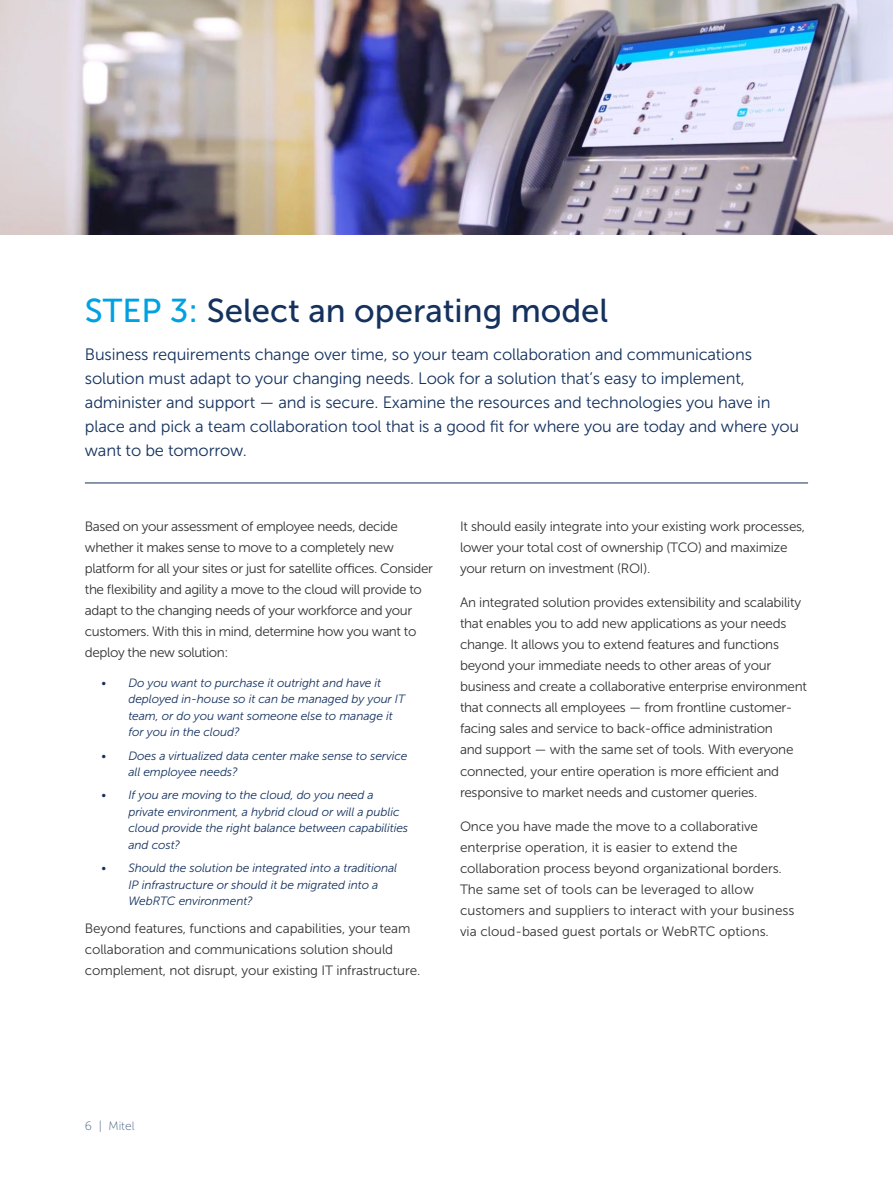
<style>
.page{position:relative;width:893px;height:1187px;background:#fff}
.page>*{position:absolute;margin:0;border:0;box-sizing:border-box;transform-origin:0 0}
.t1{font:33px "Museo Sans 500";color:#15325f}
.t2{font:16.5px/24px "Museo Sans 300";letter-spacing:-.01em;color:#15325f}
.t3{font:13.5px/21px "Museo Sans 300";letter-spacing:-.02em;color:#333}
.t4{font:13.5px/21px "Museo Sans 300";color:#333}
.t5{font:italic 12px/16.5px "Museo Sans 300";letter-spacing:-.01em;color:#15325f}
.t6{font:12px "Museo Sans 100";color:#445b7f}
.s1{color:#00a1e0}
</style>
<div class="page">
<hr style="left:85px;top:482px;width:723px;height:1px;background:#15325f">
<img style="left:0;top:0;width:893px;height:234px">
<h1 class="t1" style="left:85px;top:293px;width:525px"><span class="s1">STEP 3:</span> Select an operating model</h1>
<p class="t2" style="left:85px;top:342px;width:716px">Business requirements change over time, so your team collaboration and communications solution must adapt to your changing needs. Look for a solution that’s easy to implement, administer and support — and is secure. Examine the resources and technologies you have in place and pick a team collaboration tool that is a good fit for where you are today and where you want to be tomorrow.</p>
<p class="t3" style="left:85px;top:515px;width:350px">Based on your assessment of employee needs, decide whether it makes sense to move to a completely new platform for all your sites or just for satellite offices. Consider the flexibility and agility a move to the cloud will provide to adapt to the changing needs of your workforce and your customers. With this in mind, determine how you want to deploy the new solution:</p>
<p class="t5" style="left:128px;top:674px;width:278px;text-indent:-27px">• Do you want to purchase it outright and have it deployed in-house so it can be managed by your IT team, or do you want someone else to manage it for you in the cloud?</p>
<p class="t5" style="left:128px;top:747px;width:281px;text-indent:-27px">• Does a virtualized data center make sense to service all employee needs?</p>
<p class="t5" style="left:128px;top:787px;width:281px;text-indent:-27px">• If you are moving to the cloud, do you need a private environment, a hybrid cloud or will a public cloud provide the right balance between capabilities and cost?</p>
<p class="t5" style="left:128px;top:859px;width:270px;text-indent:-27px">• Should the solution be integrated into a traditional<br>IP infrastructure or should it be migrated into a<br>WebRTC environment?</p>
<p class="t3" style="left:85px;top:917px;width:337px">Beyond features, functions and capabilities, your team collaboration and communications solution should complement, not disrupt, your existing IT infrastructure.</p>
<p class="t3" style="left:460px;top:515px;width:347px">It should easily integrate into your existing work processes, lower your total cost of ownership (TCO) and maximize your return on investment (ROI).</p>
<p class="t3" style="left:460px;top:592px;width:348px">An integrated solution provides extensibility and scalability that enables you to add new applications as your needs change. It allows you to extend features and functions beyond your immediate needs to other areas of your business and create a collaborative enterprise environment that connects all employees — from frontline customer&shy;facing sales and service to back-office administration<br>and support — with the same set of tools. With everyone connected, your entire operation is more efficient and responsive to market needs and customer queries.</p>
<p class="t4" style="left:460px;top:816px;width:336px">Once you have made the move to a collaborative enterprise operation, it is easier to extend the collaboration process beyond organizational borders.<br>The same set of tools can be leveraged to allow customers and suppliers to interact with your business via cloud-based guest portals or WebRTC options.</p>
<p class="t6" style="left:85px;top:1119px;width:51px">6 | Mitel</p>
</div>
